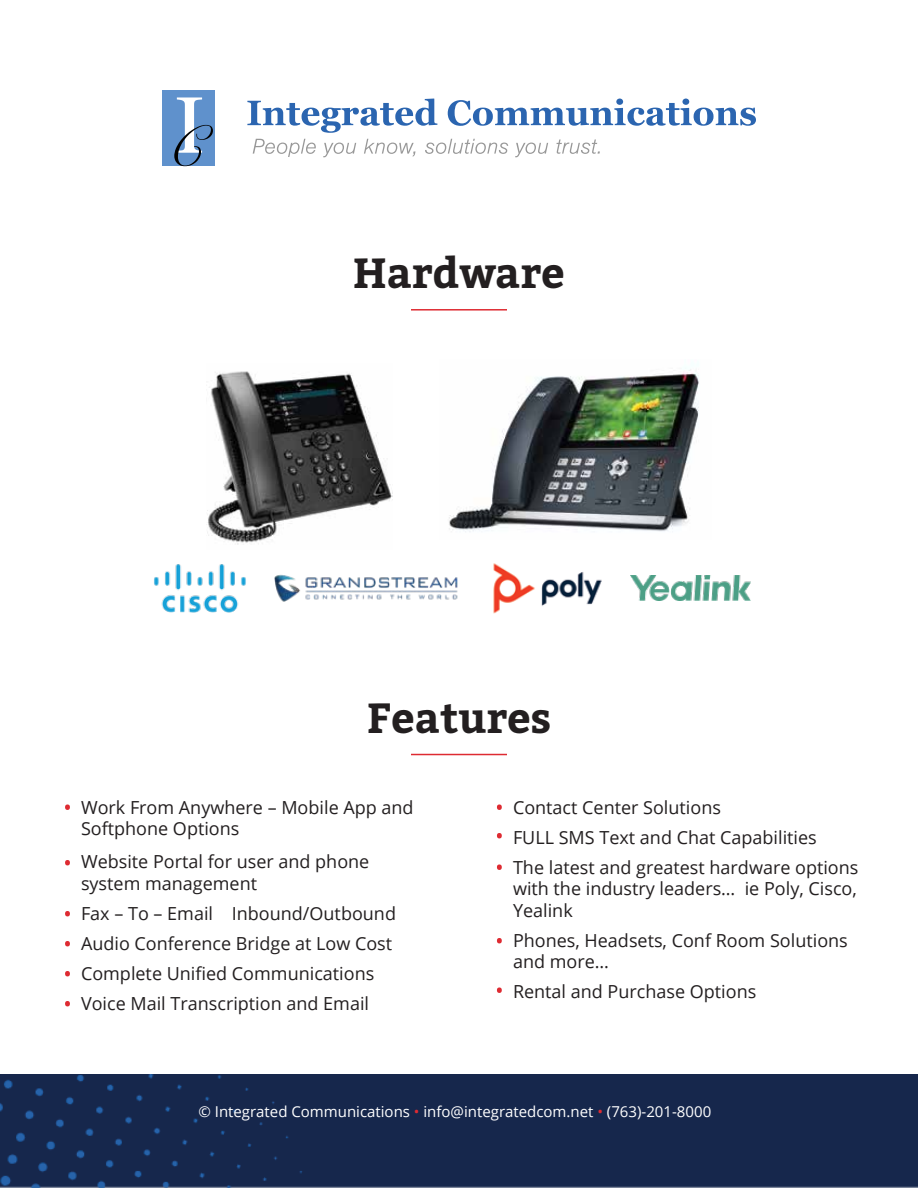
<style>
.page{position:relative;width:918px;height:1188px;background:#fff}
.page>*{position:absolute;margin:0;border:0;box-sizing:border-box;transform-origin:0 0}
.t1{font:700 42px "Bitter";color:#231f20}
.t2{font:18px/30px "Open Sans";color:#231f20}
.t3{font:15px "Open Sans";color:#fff}
.s1{color:#de2b32}
</style>
<div class="page">
<div style="left:0;top:1074px;width:918px;height:114px;background:#16274c"></div>
<img style="left:207px;top:371px;width:186px;height:174px">
<img style="left:449px;top:368px;width:250px;height:164px">
<img style="left:275px;top:574px;width:183px;height:28px">
<img style="left:630px;top:575px;width:121px;height:26px">
<img style="left:154px;top:564px;width:92px;height:49px">
<img style="left:493px;top:563px;width:109px;height:51px">
<svg style="left:65px;top:805px;width:5px;height:5px"></svg>
<svg style="left:65px;top:860px;width:5px;height:5px"></svg>
<svg style="left:65px;top:911px;width:5px;height:5px"></svg>
<svg style="left:65px;top:941px;width:5px;height:5px"></svg>
<svg style="left:65px;top:971px;width:5px;height:5px"></svg>
<svg style="left:65px;top:1001px;width:5px;height:5px"></svg>
<svg style="left:497px;top:805px;width:5px;height:5px"></svg>
<svg style="left:497px;top:833px;width:5px;height:5px"></svg>
<svg style="left:497px;top:865px;width:5px;height:5px"></svg>
<svg style="left:497px;top:938px;width:5px;height:5px"></svg>
<svg style="left:497px;top:988px;width:5px;height:5px"></svg>
<hr style="left:411px;top:754px;width:96px;height:1px;background:#de2b32">
<hr style="left:411px;top:309px;width:96px;height:2px;background:#de2b32">
<div style="left:162px;top:91px;width:53px;height:75px;background:#5f91cc"></div>
<svg style="left:247px;top:99px;width:190px;height:34px"></svg>
<svg style="left:448px;top:99px;width:308px;height:27px"></svg>
<svg style="left:253px;top:139px;width:63px;height:18px"></svg>
<svg style="left:323px;top:143px;width:33px;height:14px"></svg>
<svg style="left:364px;top:139px;width:52px;height:18px"></svg>
<svg style="left:425px;top:139px;width:83px;height:15px"></svg>
<svg style="left:515px;top:143px;width:33px;height:14px"></svg>
<svg style="left:556px;top:140px;width:44px;height:14px"></svg>
<svg style="left:174px;top:97px;width:39px;height:69px"></svg>
<h1 class="t1" style="left:353px;top:246px;width:213px">Hardware</h1>
<h1 class="t1" style="left:367px;top:691px;width:186px">Features</h1>
<p class="t2" style="left:81px;top:796px;width:334px;line-height:21.6px">Work From Anywhere – Mobile App and<br>Softphone Options</p>
<p class="t2" style="left:81px;top:850px;width:290px;line-height:21.6px">Website Portal for user and phone system management</p>
<p class="t2" style="left:81px;top:898px;width:317px">Fax – To – Email Inbound/Outbound Audio Conference Bridge at Low Cost Complete Unified Communications Voice Mail Transcription and Email</p>
<p class="t2" style="left:513px;top:792px;width:347px">Contact Center Solutions<br>FULL SMS Text and Chat Capabilities<br>The latest and greatest hardware options</p>
<p class="t2" style="left:513px;top:877px;width:345px;line-height:21.6px">with the industry leaders… ie Poly, Cisco,<br>Yealink</p>
<p class="t2" style="left:513px;top:929px;width:336px;line-height:21.6px">Phones, Headsets, Conf Room Solutions and more…</p>
<p class="t2" style="left:513px;top:976px;width:245px">Rental and Purchase Options</p>
<p class="t3" style="left:198px;top:1101px;width:514px">© Integrated Communications <span class="s1">•</span> info@integratedcom.net <span class="s1">•</span> (763)-201-8000</p>
</div>
